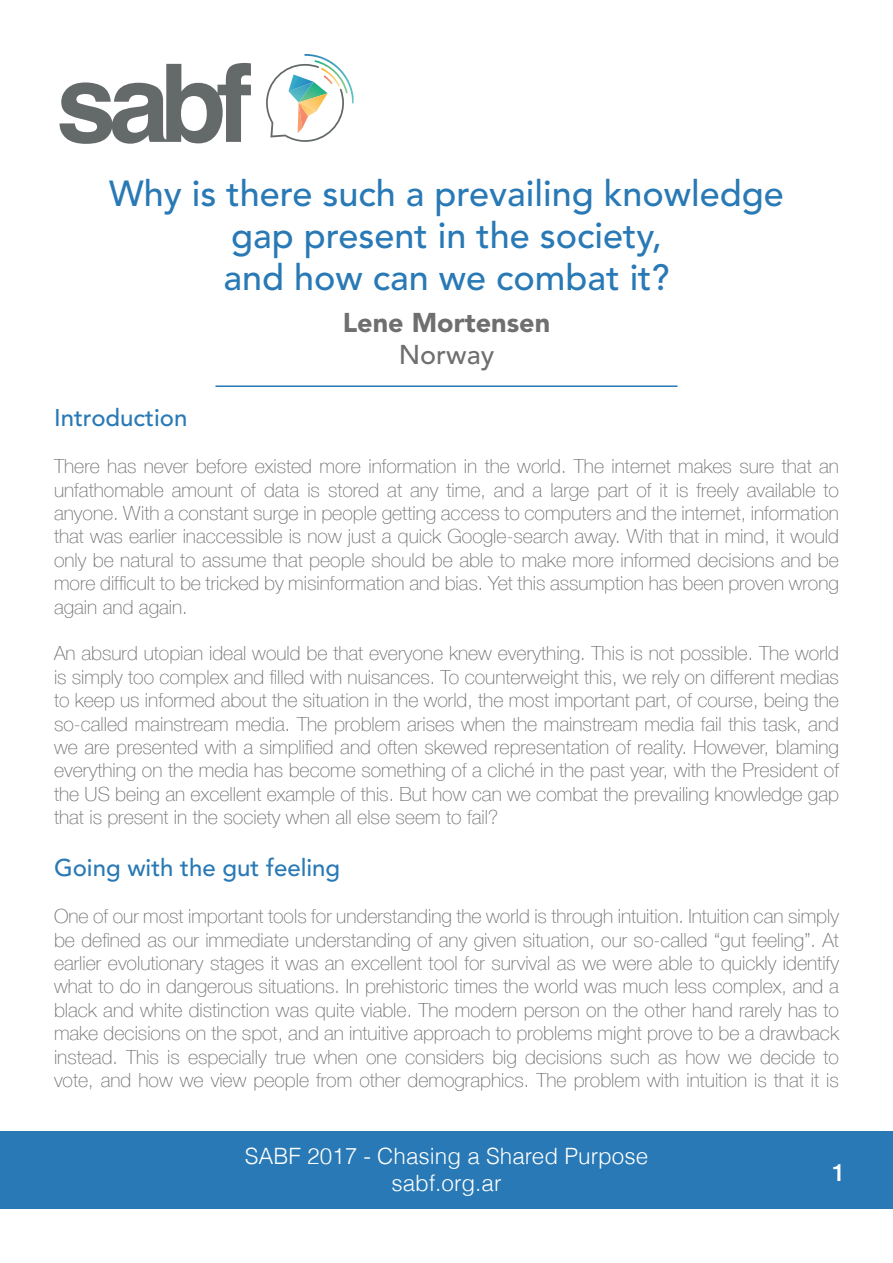
<style>
.page{position:relative;width:893px;height:1263px;background:#fff}
.page>*{position:absolute;margin:0;border:0;box-sizing:border-box;transform-origin:0 0}
.t1{font:500 36px "Avenir LT Std";color:#2879b5}
.t2{font:900 27px "Avenir LT Std";color:#6f6f6f}
.t3{font:500 27px "Avenir LT Std";color:#6f6f6f}
.t4{font:500 24px "Avenir LT Std";color:#2879b5}
.t5{font:500 24px "Helvetica Neue";color:#fff}
.t6{font:300 22.5px/27px "Helvetica";color:#fff;text-align:center}
.t7{font:100 19.5px/23.4px "Helvetica Neue LT Com";color:#6f6f6f;text-align:justify}
</style>
<div class="page">
<div style="left:0;top:1131px;width:893px;height:78px;background:#2879b5"></div>
<svg style="left:266px;top:54px;width:88px;height:88px"></svg>
<svg style="left:60px;top:63px;width:191px;height:81px"></svg>
<hr style="left:215px;top:385px;width:462px;height:2px;background:#2879b5">
<p class="t1" style="left:109px;top:173px;width:676px">Why is there such a prevailing knowledge</p>
<p class="t1" style="left:231px;top:215px;width:432px">gap present in the society,</p>
<p class="t1" style="left:223px;top:257px;width:448px">and how can we combat it?</p>
<p class="t2" style="left:343px;top:306px;width:209px">Lene Mortensen</p>
<p class="t3" style="left:399px;top:339px;width:97px">Norway</p>
<p class="t4" style="left:54px;top:404px;width:135px">Introduction</p>
<p class="t7" style="left:54px;top:454px;width:786px">There has never before existed more information in the world. The internet makes sure that an unfathomable amount of data is stored at any time, and a large part of it is freely available to anyone. With a constant surge in people getting access to computers and the internet, information that was earlier inaccessible is now just a quick Google-search away. With that in mind, it would only be natural to assume that people should be able to make more informed decisions and be more difficult to be tricked by misinformation and bias. Yet this assumption has been proven wrong again and again.</p>
<p class="t7" style="left:54px;top:641px;width:787px">An absurd utopian ideal would be that everyone knew everything. This is not possible. The world is simply too complex and filled with nuisances. To counterweight this, we rely on different medias to keep us informed about the situation in the world, the most important part, of course, being the so-called mainstream media. The problem arises when the mainstream media fail this task, and we are presented with a simplified and often skewed representation of reality. However, blaming everything on the media has become something of a cliché in the past year, with the President of the US being an excellent example of this. But how can we combat the prevailing knowledge gap that is present in the society when all else seem to fail?</p>
<p class="t4" style="left:54px;top:854px;width:288px">Going with the gut feeling</p>
<p class="t7" style="left:54px;top:904px;width:787px">One of our most important tools for understanding the world is through intuition. Intuition can simply be defined as our immediate understanding of any given situation, our so-called “gut feeling”. At earlier evolutionary stages it was an excellent tool for survival as we were able to quickly identify what to do in dangerous situations. In prehistoric times the world was much less complex, and a black and white distinction was quite viable. The modern person on the other hand rarely has to make decisions on the spot, and an intuitive approach to problems might prove to be a drawback instead. This is especially true when one considers big decisions such as how we decide to vote, and how we view people from other demographics. The problem with intuition is that it is</p>
<p class="t6" style="left:245px;top:1141px;width:405px">SABF 2017 - Chasing a Shared Purpose sabf.org.ar</p>
<p class="t5" style="left:832px;top:1153px;width:15px">1</p>
</div>
